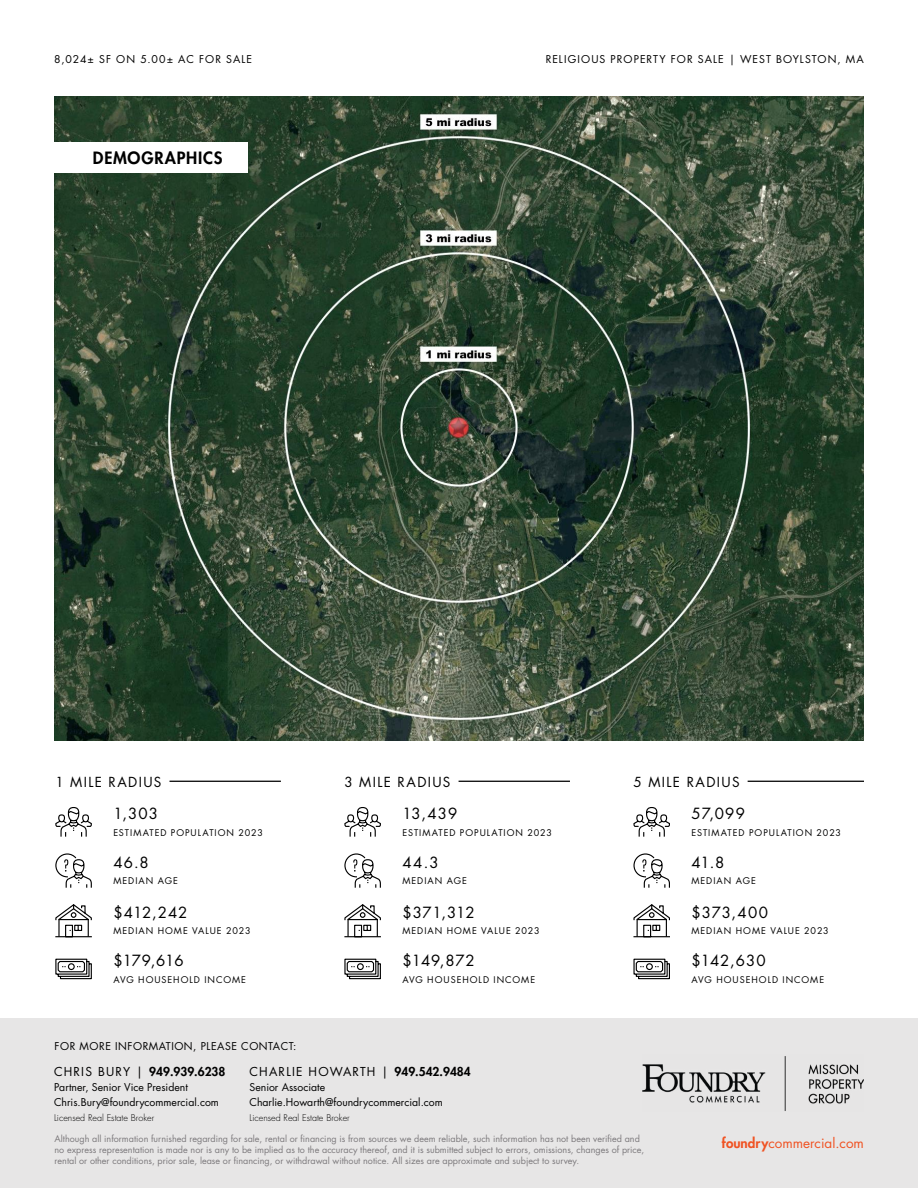
<style>
.page{position:relative;width:918px;height:1188px;background:#fff}
.page>*{position:absolute;margin:0;border:0;box-sizing:border-box;transform-origin:0 0}
.t1{font:800 16.5px "Futura Std";letter-spacing:.05em;color:#000}
.t2{font:15px "Futura Std";letter-spacing:.055em;color:#000}
.t3{font:13.5px "Futura Std";letter-spacing:.105em;color:#000}
.t4{font:13.5px "Futura Std";color:#f05323}
.t5{font:12px "Futura Std";letter-spacing:.1em;color:#000}
.t6{font:800 12px "Futura Std";color:#000}
.t7{font:10.5px/15px "Futura Std";color:#000}
.t8{font:10.5px "Futura Std";letter-spacing:.1em;color:#000}
.t9{font:10.5px "Futura Std";letter-spacing:.05em;color:#000}
.t10{font:10.5px "Futura Std";letter-spacing:.105em;color:#000}
.t11{font:9px/10.8px "Futura Std";color:#7c797c}
.t12{font:9px "Futura Std";letter-spacing:.11em;color:#000}
.t13{font:300 9px "Futura Std";color:#000}
.s1{font-weight:400}
.s2{font-weight:800}
</style>
<div class="page">
<div style="left:0;top:1018px;width:918px;height:170px;background:#e7e6e6"></div>
<img style="left:642px;top:1056px;width:222px;height:55px">
<img style="left:54px;top:96px;width:810px;height:645px">
<hr style="left:170px;top:781px;width:111px;height:1px;background:#000">
<svg style="left:55px;top:807px;width:37px;height:30px"></svg>
<svg style="left:55px;top:853px;width:37px;height:35px"></svg>
<svg style="left:55px;top:904px;width:37px;height:34px"></svg>
<svg style="left:55px;top:958px;width:37px;height:22px"></svg>
<hr style="left:459px;top:781px;width:111px;height:1px;background:#000">
<svg style="left:344px;top:807px;width:37px;height:30px"></svg>
<svg style="left:344px;top:853px;width:37px;height:35px"></svg>
<svg style="left:344px;top:904px;width:37px;height:34px"></svg>
<svg style="left:344px;top:958px;width:37px;height:22px"></svg>
<hr style="left:748px;top:781px;width:116px;height:1px;background:#000">
<svg style="left:633px;top:807px;width:37px;height:30px"></svg>
<svg style="left:633px;top:853px;width:37px;height:35px"></svg>
<svg style="left:633px;top:904px;width:37px;height:34px"></svg>
<svg style="left:633px;top:958px;width:37px;height:22px"></svg>
<div style="left:41px;top:142px;width:207px;height:31px;background:#fff"></div>
<p class="t10" style="left:54px;top:52px;width:199px">8,024± SF ON 5.00± AC FOR SALE</p>
<p class="t8" style="left:546px;top:52px;width:320px">RELIGIOUS PROPERTY FOR SALE | WEST BOYLSTON, MA</p>
<h1 class="t1" style="left:93px;top:147px;width:131px">DEMOGRAPHICS</h1>
<h3 class="t3" style="left:55px;top:773px;width:108px">1 MILE RADIUS</h3>
<h2 class="t2" style="left:113px;top:804px;width:46px">1,303</h2>
<p class="t12" style="left:113px;top:826px;width:151px">ESTIMATED POPULATION 2023</p>
<h2 class="t2" style="left:113px;top:853px;width:37px">46.8</h2>
<p class="t12" style="left:113px;top:875px;width:66px">MEDIAN AGE</p>
<h2 class="t2" style="left:113px;top:903px;width:75px">$412,242</h2>
<p class="t12" style="left:113px;top:925px;width:139px">MEDIAN HOME VALUE 2023</p>
<h2 class="t2" style="left:113px;top:951px;width:72px">$179,616</h2>
<p class="t12" style="left:113px;top:974px;width:134px">AVG HOUSEHOLD INCOME</p>
<p class="t9" style="left:55px;top:1039px;width:243px">FOR MORE INFORMATION, PLEASE CONTACT:</p>
<h3 class="t3" style="left:344px;top:773px;width:108px">3 MILE RADIUS</h3>
<h2 class="t2" style="left:402px;top:804px;width:56px">13,439</h2>
<p class="t12" style="left:402px;top:826px;width:151px">ESTIMATED POPULATION 2023</p>
<h2 class="t2" style="left:402px;top:853px;width:38px">44.3</h2>
<p class="t12" style="left:402px;top:875px;width:66px">MEDIAN AGE</p>
<h2 class="t2" style="left:402px;top:903px;width:74px">$371,312</h2>
<p class="t12" style="left:402px;top:925px;width:139px">MEDIAN HOME VALUE 2023</p>
<h2 class="t2" style="left:402px;top:951px;width:74px">$149,872</h2>
<p class="t12" style="left:402px;top:974px;width:134px">AVG HOUSEHOLD INCOME</p>
<h3 class="t6" style="left:54px;top:1064px;width:173px"><span class="s1">CHRIS BURY |</span> 949.939.6238</h3>
<p class="t7" style="left:54px;top:1080px;width:166px">Partner, Senior Vice President<br>Chris.Bury@foundrycommercial.com</p>
<p class="t13" style="left:54px;top:1113px;width:102px">Licensed Real Estate Broker</p>
<h3 class="t5" style="left:249px;top:1064px;width:223px">CHARLIE HOWARTH | <span class="s2">949.542.9484</span></h3>
<p class="t7" style="left:249px;top:1080px;width:195px">Senior Associate<br>Charlie.Howarth@foundrycommercial.com</p>
<p class="t13" style="left:249px;top:1113px;width:102px">Licensed Real Estate Broker</p>
<h3 class="t3" style="left:633px;top:773px;width:108px">5 MILE RADIUS</h3>
<h2 class="t2" style="left:692px;top:804px;width:55px">57,099</h2>
<p class="t12" style="left:692px;top:826px;width:151px">ESTIMATED POPULATION 2023</p>
<h2 class="t2" style="left:692px;top:853px;width:35px">41.8</h2>
<p class="t12" style="left:692px;top:875px;width:66px">MEDIAN AGE</p>
<h2 class="t2" style="left:692px;top:903px;width:78px">$373,400</h2>
<p class="t12" style="left:692px;top:925px;width:139px">MEDIAN HOME VALUE 2023</p>
<h2 class="t2" style="left:692px;top:951px;width:76px">$142,630</h2>
<p class="t12" style="left:692px;top:974px;width:134px">AVG HOUSEHOLD INCOME</p>
<p class="t11" style="left:55px;top:1134px;width:591px">Although all information furnished regarding for sale, rental or financing is from sources we deem reliable, such information has not been verified and no express representation is made nor is any to be implied as to the accuracy thereof, and it is submitted subject to errors, omissions, changes of price, rental or other conditions, prior sale, lease or financing, or withdrawal without notice. All sizes are approximate and subject to survey.</p>
<h3 class="t4" style="left:722px;top:1134px;width:144px"><span class="s2">foundry</span>commercial.com</h3>
</div>
